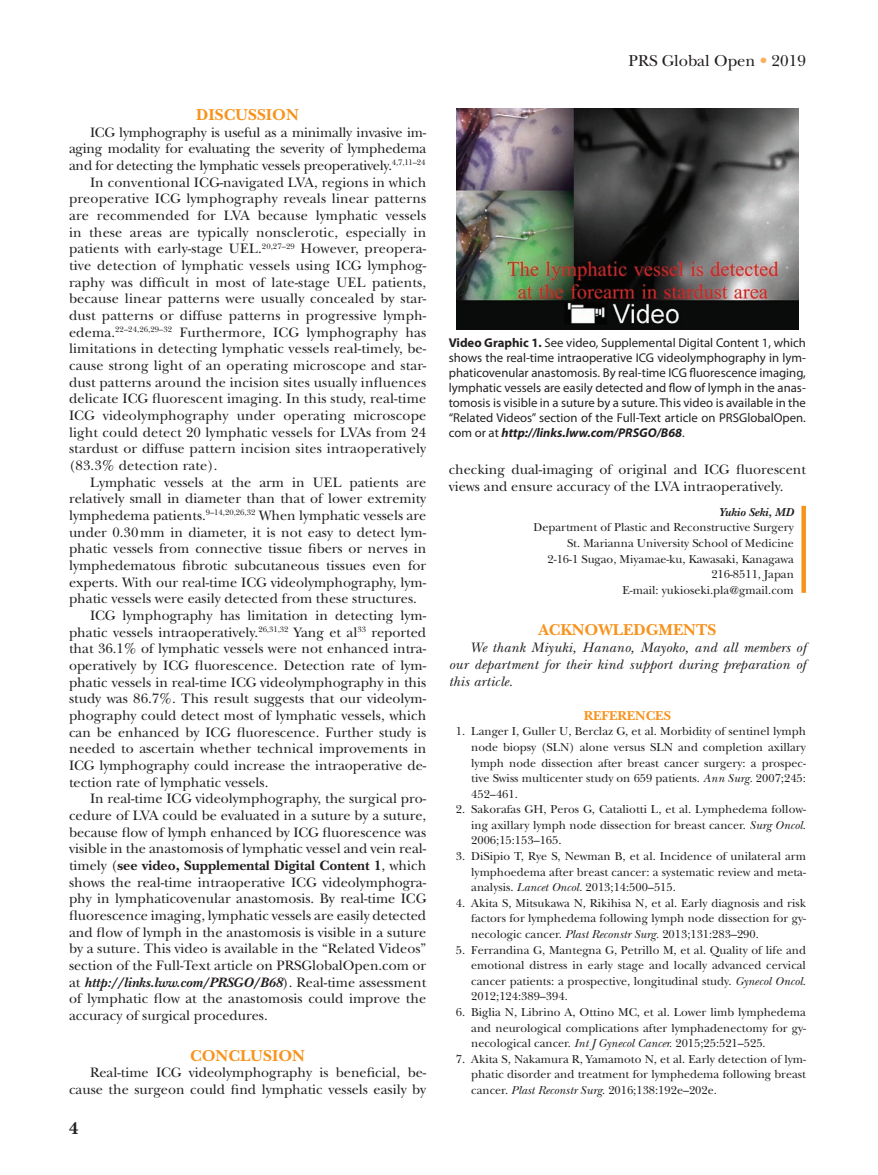
<style>
.page{position:relative;width:878px;height:1175px;background:#fff}
.page>*{position:absolute;margin:0;border:0;box-sizing:border-box;transform-origin:0 0}
.t1{font:700 18px "New Baskerville";color:#231f20}
.t2{font:700 16.5px "New Baskerville";color:#f7931d}
.t3{font:16.5px "New Baskerville";color:#231f20}
.t4{font:14.25px/16.6px "New Baskerville";color:#231f20;text-align:right}
.t5{font:italic 14.25px/17.1px "New Baskerville";letter-spacing:.015em;color:#231f20;text-align:justify}
.t6{font:italic 700 14.25px "New Baskerville";color:#231f20}
.t7{font:700 14.25px "New Baskerville";color:#231f20}
.t8{font:700 13.5px "New Baskerville";color:#f7931d}
.t9{font:12.75px/15px "Myriad Pro";color:#231f20;text-align:justify}
.t10{font:12px/15.6px "New Baskerville";color:#231f20;text-align:justify}
.t11{font:italic 700 12px "New Baskerville";color:#231f20}
.s1{font-weight:400}
.s2{font-weight:400;font-style:normal}
.s3{color:#fab05f}
.s4{font-weight:700}
.s5{font-weight:700;font-style:italic}
.s6{font-style:italic}
</style>
<div class="page">
<div style="left:801px;top:506px;width:5px;height:87px;background:#f7931d"></div>
<img style="left:456px;top:108px;width:342px;height:221px">
<p class="t2" style="left:196px;top:105px;width:104px">DISCUSSION</p>
<p class="t4" style="left:90px;top:124px;width:338px">ICG lymphography is useful as a minimally invasive im-</p>
<p class="t4" style="left:69px;top:141px;width:359px">aging modality for evaluating the severity of lymphedema</p>
<p class="t4" style="left:69px;top:157px;width:358px">and for detecting the lymphatic vessels preoperatively.<sup>4,7,11–24</sup></p>
<p class="t4" style="left:90px;top:174px;width:338px">In conventional ICG-navigated LVA, regions in which</p>
<p class="t4" style="left:69px;top:190px;width:359px">preoperative ICG lymphography reveals linear patterns</p>
<p class="t4" style="left:69px;top:207px;width:359px">are recommended for LVA because lymphatic vessels</p>
<p class="t4" style="left:69px;top:224px;width:359px">in these areas are typically nonsclerotic, especially in</p>
<p class="t4" style="left:69px;top:240px;width:359px">patients with early-stage UEL.<sup>20,27–29</sup> However, preopera-</p>
<p class="t4" style="left:69px;top:257px;width:359px">tive detection of lymphatic vessels using ICG lymphog-</p>
<p class="t4" style="left:69px;top:274px;width:358px">raphy was difficult in most of late-stage UEL patients,</p>
<p class="t4" style="left:69px;top:290px;width:359px">because linear patterns were usually concealed by star-</p>
<p class="t4" style="left:69px;top:307px;width:359px">dust patterns or diffuse patterns in progressive lymph-</p>
<p class="t4" style="left:69px;top:324px;width:359px">edema.<sup>22–24,26,29–32</sup> Furthermore, ICG lymphography has</p>
<p class="t4" style="left:69px;top:340px;width:359px">limitations in detecting lymphatic vessels real-timely, be-</p>
<p class="t4" style="left:69px;top:357px;width:359px">cause strong light of an operating microscope and star-</p>
<p class="t4" style="left:69px;top:374px;width:358px">dust patterns around the incision sites usually influences</p>
<p class="t4" style="left:69px;top:390px;width:358px">delicate ICG fluorescent imaging. In this study, real-time</p>
<p class="t4" style="left:69px;top:407px;width:359px">ICG videolymphography under operating microscope</p>
<p class="t4" style="left:69px;top:424px;width:359px">light could detect 20 lymphatic vessels for LVAs from 24</p>
<p class="t4" style="left:69px;top:440px;width:359px">stardust or diffuse pattern incision sites intraoperatively</p>
<p class="t4" style="left:69px;top:457px;width:150px">(83.3% detection rate).</p>
<p class="t4" style="left:90px;top:474px;width:338px">Lymphatic vessels at the arm in UEL patients are</p>
<p class="t4" style="left:69px;top:490px;width:359px">relatively small in diameter than that of lower extremity</p>
<p class="t4" style="left:69px;top:507px;width:359px">lymphedema patients.<sup>9–14,20,26,32</sup> When lymphatic vessels are</p>
<p class="t4" style="left:69px;top:524px;width:358px">under 0.30mm in diameter, it is not easy to detect lym-</p>
<p class="t4" style="left:69px;top:540px;width:359px">phatic vessels from connective tissue fibers or nerves in</p>
<p class="t4" style="left:69px;top:557px;width:359px">lymphedematous fibrotic subcutaneous tissues even for</p>
<p class="t4" style="left:69px;top:574px;width:359px">experts. With our real-time ICG videolymphography, lym-</p>
<p class="t4" style="left:69px;top:590px;width:349px">phatic vessels were easily detected from these structures.</p>
<p class="t4" style="left:90px;top:607px;width:338px">ICG lymphography has limitation in detecting lym-</p>
<p class="t4" style="left:69px;top:624px;width:358px">phatic vessels intraoperatively.<sup>26,31,32</sup> Yang et al<sup>33</sup> reported</p>
<p class="t4" style="left:69px;top:640px;width:359px">that 36.1% of lymphatic vessels were not enhanced intra-</p>
<p class="t4" style="left:69px;top:657px;width:359px">operatively by ICG fluorescence. Detection rate of lym-</p>
<p class="t4" style="left:69px;top:674px;width:359px">phatic vessels in real-time ICG videolymphography in this</p>
<p class="t4" style="left:69px;top:690px;width:359px">study was 86.7%. This result suggests that our videolym-</p>
<p class="t4" style="left:69px;top:707px;width:359px">phography could detect most of lymphatic vessels, which</p>
<p class="t4" style="left:69px;top:724px;width:359px">can be enhanced by ICG fluorescence. Further study is</p>
<p class="t4" style="left:69px;top:740px;width:359px">needed to ascertain whether technical improvements in</p>
<p class="t4" style="left:69px;top:757px;width:359px">ICG lymphography could increase the intraoperative de-</p>
<p class="t4" style="left:69px;top:773px;width:201px">tection rate of lymphatic vessels.</p>
<p class="t4" style="left:90px;top:790px;width:338px">In real-time ICG videolymphography, the surgical pro-</p>
<p class="t4" style="left:69px;top:807px;width:359px">cedure of LVA could be evaluated in a suture by a suture,</p>
<p class="t4" style="left:69px;top:823px;width:358px">because flow of lymph enhanced by ICG fluorescence was</p>
<p class="t4" style="left:69px;top:840px;width:359px">visible in the anastomosis of lymphatic vessel and vein real-</p>
<p class="t7" style="left:69px;top:857px;width:359px"><span class="s1">timely (</span>see video, Supplemental Digital Content 1<span class="s1">, which</span></p>
<p class="t4" style="left:69px;top:873px;width:359px">shows the real-time intraoperative ICG videolymphogra-</p>
<p class="t4" style="left:69px;top:890px;width:358px">phy in lymphaticovenular anastomosis. By real-time ICG</p>
<p class="t4" style="left:69px;top:907px;width:359px">fluorescence imaging, lymphatic vessels are easily detected</p>
<p class="t4" style="left:69px;top:923px;width:359px">and flow of lymph in the anastomosis is visible in a suture</p>
<p class="t4" style="left:69px;top:940px;width:358px">by a suture. This video is available in the “Related Videos”</p>
<p class="t4" style="left:69px;top:957px;width:359px">section of the Full-Text article on PRSGlobalOpen.com or</p>
<p class="t6" style="left:69px;top:973px;width:359px"><span class="s2">at</span> http://links.lww.com/PRSGO/B68<span class="s2">). Real-time assessment</span></p>
<p class="t4" style="left:69px;top:990px;width:358px">of lymphatic flow at the anastomosis could improve the</p>
<p class="t4" style="left:69px;top:1007px;width:200px">accuracy of surgical procedures.</p>
<p class="t2" style="left:190px;top:1045px;width:116px">CONCLUSION</p>
<p class="t4" style="left:69px;top:1064px;width:359px">Real-time ICG videolymphography is beneficial, be&shy;cause the surgeon could find lymphatic vessels easily by</p>
<p class="t1" style="left:69px;top:1118px;width:11px">4</p>
<p class="t3" style="left:628px;top:51px;width:179px">PRS Global Open <span class="s3">•</span> 2019</p>
<p class="t9" style="left:448px;top:335px;width:359px"><span class="s4">Video Graphic 1.</span> See video, Supplemental Digital Content 1, which shows the real-time intraoperative ICG videolymphography in lym&shy;phaticovenular anastomosis. By real-time ICG fluorescence imaging, lymphatic vessels are easily detected and flow of lymph in the anas&shy;tomosis is visible in a suture by a suture. This video is available in the “Related Videos” section of the Full-Text article on PRSGlobalOpen. com or at <span class="s5">http://links.lww.com/PRSGO/B68</span>.</p>
<p class="t4" style="left:449px;top:461px;width:359px;line-height:17.1px;text-align:left">checking dual-imaging of original and ICG fluorescent views and ensure accuracy of the LVA intraoperatively.</p>
<p class="t11" style="left:718px;top:505px;width:77px">Yukio Seki, MD</p>
<p class="t10" style="left:533px;top:520px;width:262px;text-align:right">Department of Plastic and Reconstructive Surgery St. Marianna University School of Medicine 2-16-1 Sugao, Miyamae-ku, Kawasaki, Kanagawa 216-8511, Japan<br>E-mail: yukioseki.pla@gmail.com</p>
<p class="t2" style="left:538px;top:620px;width:179px">ACKNOWLEDGMENTS</p>
<p class="t5" style="left:448px;top:639px;width:359px;text-indent:21px">We thank Miyuki, Hanano, Mayoko, and all members of our department for their kind support during preparation of this article.</p>
<p class="t8" style="left:583px;top:707px;width:89px">REFERENCES</p>
<p class="t10" style="left:471px;top:723px;width:336px;text-indent:-15px">1. Langer I, Guller U, Berclaz G, et al. Morbidity of sentinel lymph node biopsy (SLN) alone versus SLN and completion axillary lymph node dissection after breast cancer surgery: a prospec&shy;tive Swiss multicenter study on 659 patients. <span class="s6">Ann Surg.</span> 2007;245:<br>452–461.</p>
<p class="t10" style="left:471px;top:801px;width:336px;text-indent:-15px">2. Sakorafas GH, Peros G, Cataliotti L, et al. Lymphedema follow&shy;ing axillary lymph node dissection for breast cancer. <span class="s6">Surg Oncol.<br></span>2006;15:153–165.</p>
<p class="t10" style="left:471px;top:848px;width:336px;text-indent:-15px">3. DiSipio T, Rye S, Newman B, et al. Incidence of unilateral arm lymphoedema after breast cancer: a systematic review and meta&shy;analysis. <span class="s6">Lancet Oncol.</span> 2013;14:500–515.</p>
<p class="t10" style="left:471px;top:895px;width:336px;text-indent:-15px">4. Akita S, Mitsukawa N, Rikihisa N, et al. Early diagnosis and risk factors for lymphedema following lymph node dissection for gy&shy;necologic cancer. <span class="s6">Plast Reconstr Surg.</span> 2013;131:283–290.</p>
<p class="t10" style="left:471px;top:942px;width:336px;text-indent:-15px">5. Ferrandina G, Mantegna G, Petrillo M, et al. Quality of life and emotional distress in early stage and locally advanced cervical cancer patients: a prospective, longitudinal study. <span class="s6">Gynecol Oncol.<br></span>2012;124:389–394.</p>
<p class="t10" style="left:471px;top:1004px;width:336px;text-indent:-15px">6. Biglia N, Librino A, Ottino MC, et al. Lower limb lymphedema and neurological complications after lymphadenectomy for gy&shy;necological cancer. <span class="s6">Int J Gynecol Cancer.</span> 2015;25:521–525.</p>
<p class="t10" style="left:471px;top:1051px;width:336px;text-indent:-15px">7. Akita S, Nakamura R, Yamamoto N, et al. Early detection of lym&shy;phatic disorder and treatment for lymphedema following breast cancer. <span class="s6">Plast Reconstr Surg</span>. 2016;138:192e–202e.</p>
</div>
